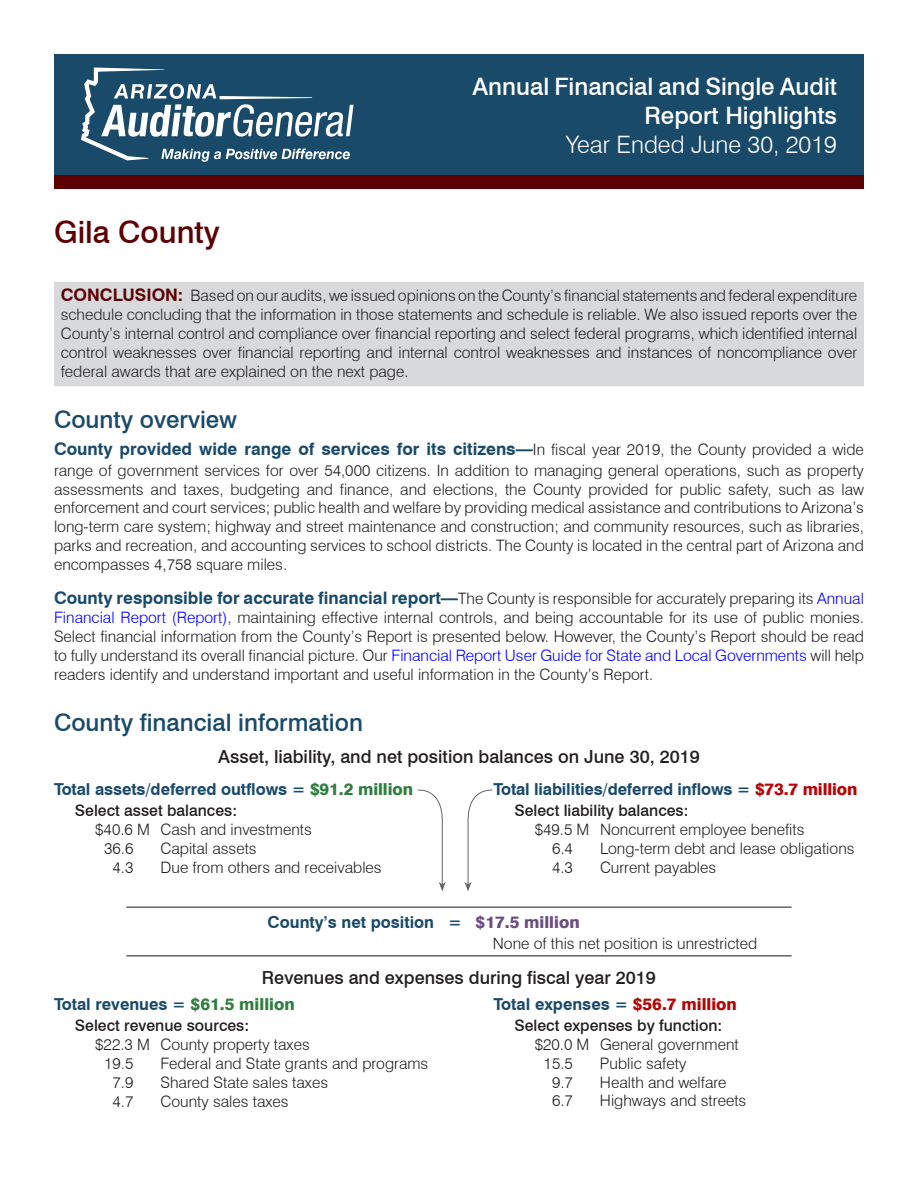
<style>
.page{position:relative;width:918px;height:1188px;background:#fff}
.page>*{position:absolute;margin:0;border:0;box-sizing:border-box;transform-origin:0 0}
.t1{font:500 30.75px "Swiss 721 BT";color:#5c0004}
.t2{font:500 24px/28.8px "Swiss 721 BT";color:#fff;text-align:right}
.t3{font:500 24px "Swiss 721 BT";color:#194a6a}
.t4{font:300 24px "Swiss 721 BT";color:#fff}
.t5{font:500 18px "Swiss 721 BT";color:#231f20}
.t6{font:700 17.25px "Swiss 721 BT";color:#194a6a}
.t7{font:700 16.5px "Swiss 721 BT";letter-spacing:-.005em;color:#194a6a}
.t8{font:300 15.75px/18.9px "Swiss 721 BT";color:#231f20}
.t9{font:500 15.75px "Swiss 721 BT";color:#231f20}
.s1{font-weight:700;font-size:17.25px;color:#5c0004}
.s2{font-weight:300;font-size:15.75px;color:#231f20}
.s3{font-weight:700;font-size:17.25px;color:#194a6a}
.s4{color:#00f}
.s5{font-weight:800;color:#2f7e40}
.s6{font-weight:800;color:#b60303}
.s7{font-weight:800;color:#6a4e7f}
</style>
<div class="page">
<div style="left:54px;top:54px;width:810px;height:122px;background:#194a6a"></div>
<svg style="left:81px;top:68px;width:273px;height:94px"></svg>
<div style="left:54px;top:176px;width:810px;height:13px;background:#5c0004"></div>
<div style="left:54px;top:288px;width:810px;height:92px;background:#d8d9db"></div>
<div style="left:54px;top:374px;width:810px;height:12px;background:#d8d9db"></div>
<div style="left:54px;top:282px;width:810px;height:12px;background:#d8d9db"></div>
<svg style="left:418px;top:789px;width:28px;height:102px"></svg>
<svg style="left:465px;top:789px;width:28px;height:102px"></svg>
<hr style="left:126px;top:906px;width:666px;height:2px;background:#646464">
<hr style="left:126px;top:955px;width:666px;height:2px;background:#646464">
<h1 class="t1" style="left:54px;top:214px;width:167px">Gila County</h1>
<h2 class="t2" style="left:472px;top:72px;width:366px">Annual Financial and Single Audit<br>Report Highlights</h2>
<h2 class="t4" style="left:566px;top:130px;width:272px">Year Ended June 30, 2019</h2>
<p class="t8" style="left:61px;top:286px;width:798px;text-align:justify"><span class="s1">CONCLUSION:</span> Based on our audits, we issued opinions on the County’s financial statements and federal expenditure schedule concluding that the information in those statements and schedule is reliable. We also issued reports over the County’s internal control and compliance over financial reporting and select federal programs, which identified internal control weaknesses over financial reporting and internal control weaknesses and instances of noncompliance over federal awards that are explained on the next page.</p>
<h2 class="t3" style="left:54px;top:404px;width:185px">County overview</h2>
<p class="t6" style="left:54px;top:438px;width:812px">County provided wide range of services for its citizens—<span class="s2">In fiscal year 2019, the County provided a wide</span></p>
<p class="t8" style="left:54px;top:461px;width:812px;text-align:justify">range of government services for over 54,000 citizens. In addition to managing general operations, such as property assessments and taxes, budgeting and finance, and elections, the County provided for public safety, such as law enforcement and court services; public health and welfare by providing medical assistance and contributions to Arizona’s long-term care system; highway and street maintenance and construction; and community resources, such as libraries, parks and recreation, and accounting services to school districts. The County is located in the central part of Arizona and encompasses 4,758 square miles.</p>
<p class="t8" style="left:54px;top:589px;width:812px;text-align:justify"><span class="s3">County responsible for accurate financial report—</span>The County is responsible for accurately preparing its <span class="s4">Annual Financial Report (Report)</span>, maintaining effective internal controls, and being accountable for its use of public monies.<br>Select financial information from the County’s Report is presented below. However, the County’s Report should be read to fully understand its overall financial picture. Our <span class="s4">Financial Report User Guide for State and Local Governments</span> will help readers identify and understand important and useful information in the County’s Report.</p>
<h2 class="t3" style="left:54px;top:708px;width:311px">County financial information</h2>
<p class="t5" style="left:218px;top:746px;width:483px">Asset, liability, and net position balances on June 30, 2019</p>
<p class="t7" style="left:54px;top:779px;width:361px">Total assets/deferred outflows = <span class="s5">$91.2 million</span></p>
<p class="t9" style="left:75px;top:801px;width:164px">Select asset balances:</p>
<p class="t8" style="left:104px;top:820px;width:209px;text-indent:-9px">$40.6 M Cash and investments<br>36.6</p>
<p class="t8" style="left:161px;top:838px;width:98px">Capital assets</p>
<p class="t7" style="left:494px;top:779px;width:365px">Total liabilities/deferred inflows = <span class="s6">$73.7 million</span></p>
<p class="t9" style="left:514px;top:801px;width:176px">Select liability balances:</p>
<p class="t8" style="left:552px;top:820px;width:254px;text-indent:-17px">$49.5 M Noncurrent employee benefits<br>6.4</p>
<p class="t8" style="left:600px;top:838px;width:256px">Long-term debt and lease obligations</p>
<p class="t8" style="left:113px;top:857px;width:22px">4.3</p>
<p class="t8" style="left:161px;top:857px;width:223px">Due from others and receivables</p>
<p class="t8" style="left:552px;top:857px;width:22px">4.3</p>
<p class="t8" style="left:600px;top:857px;width:118px">Current payables</p>
<p class="t7" style="left:268px;top:912px;width:314px">County’s net position = <span class="s7">$17.5 million</span></p>
<p class="t8" style="left:493px;top:933px;width:266px">None of this net position is unrestricted</p>
<p class="t5" style="left:262px;top:967px;width:396px">Revenues and expenses during fiscal year 2019</p>
<p class="t7" style="left:54px;top:994px;width:242px">Total revenues = <span class="s5">$61.5 million</span></p>
<p class="t9" style="left:75px;top:1016px;width:176px">Select revenue sources:</p>
<p class="t8" style="left:104px;top:1035px;width:207px;text-indent:-9px">$22.3 M County property taxes<br>19.5</p>
<p class="t8" style="left:161px;top:1054px;width:269px">Federal and State grants and programs</p>
<p class="t7" style="left:493px;top:994px;width:245px">Total expenses = <span class="s6">$56.7 million</span></p>
<p class="t9" style="left:514px;top:1016px;width:209px">Select expenses by function:</p>
<p class="t8" style="left:544px;top:1035px;width:197px;text-indent:-9px">$20.0 M General government<br>15.5</p>
<p class="t8" style="left:600px;top:1053px;width:88px">Public safety</p>
<p class="t8" style="left:113px;top:1073px;width:22px">7.9</p>
<p class="t8" style="left:161px;top:1073px;width:169px">Shared State sales taxes</p>
<p class="t8" style="left:113px;top:1092px;width:22px">4.7</p>
<p class="t8" style="left:161px;top:1092px;width:130px">County sales taxes</p>
<p class="t8" style="left:552px;top:1072px;width:22px">9.7</p>
<p class="t8" style="left:600px;top:1072px;width:128px">Health and welfare</p>
<p class="t8" style="left:552px;top:1091px;width:22px">6.7</p>
<p class="t8" style="left:600px;top:1091px;width:148px">Highways and streets</p>
</div>
